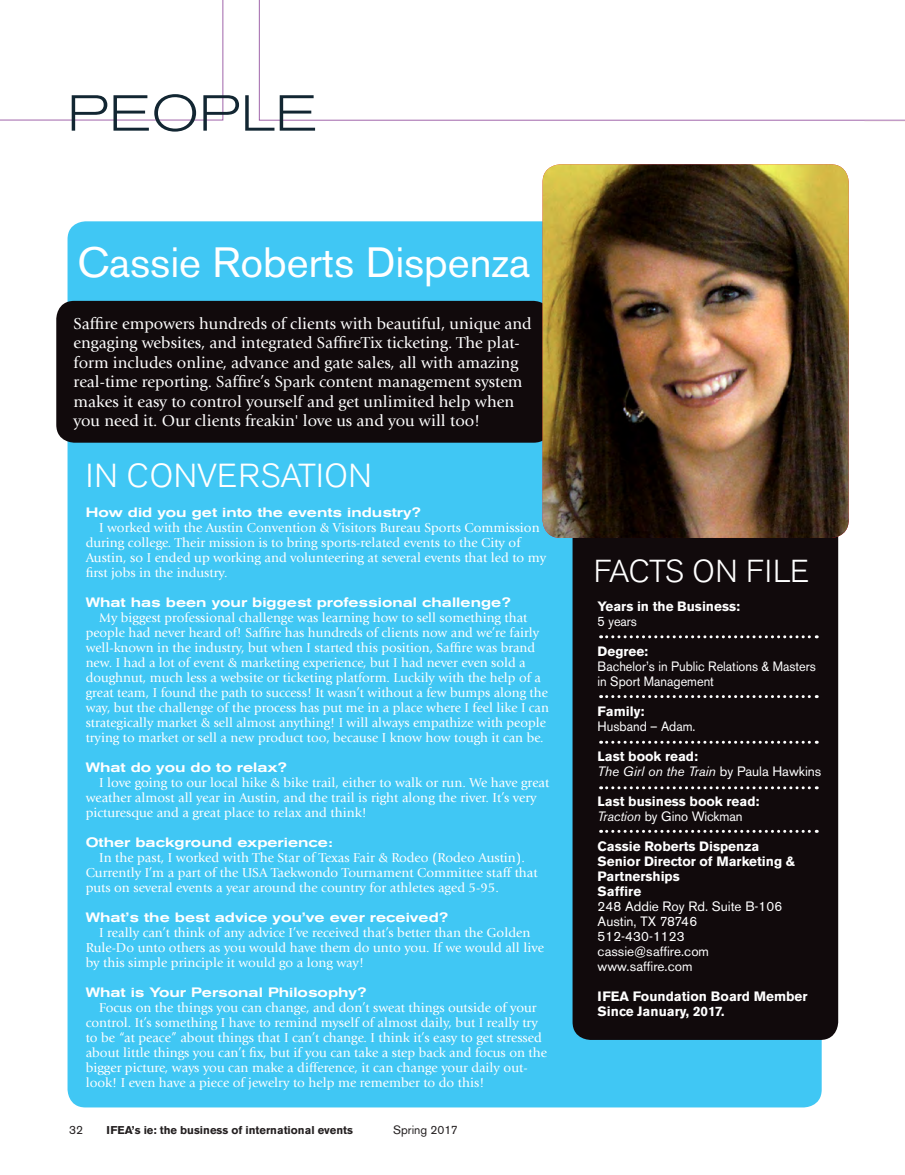
<style>
.page{position:relative;width:905px;height:1175px;background:#fff}
.page>*{position:absolute;margin:0;border:0;box-sizing:border-box;transform-origin:0 0}
.Body_Text{font:300 expanded 50.1px "Akzidenz Grotesk BE";letter-spacing:.02em;color:#122632}
.Body_Text-2{font:42px "Akzidenz Grotesk BE";color:#fff}
.Body_Text-3{font:300 33px "Akzidenz Grotesk BE";letter-spacing:.02em;color:#fff}
.Body_Text-4{font:300 31.5px "Akzidenz Grotesk BE";letter-spacing:-.02em;color:#fff}
.Body_Text_No_Indent{font:16.5px/19.5px "Giovanni";color:#fff}
.Body_Text_Reverse_94{font:13.5px/15px "Giovanni";color:#fff}
.Headline_1{font:500 expanded 13.5px "Akzidenz Grotesk BE";color:#fff}
.t1{font:700 13.5px/15px "Akzidenz Grotesk BE";color:#fff}
.t2{font:13.5px/15px "Akzidenz Grotesk BE";color:#fff}
.t3{font:13.5px/15px "Akzidenz Grotesk BE";color:#fff;scale:.94 1}
.t4{font:italic 13.5px "Akzidenz Grotesk BE";color:#fff}
.t5{font:13.5px "Akzidenz Grotesk BE";color:#fff;scale:.96 1}
.t6{font:12px "Akzidenz Grotesk BE";color:#231f20}
.t7{font:700 11.25px "Akzidenz Grotesk BE";color:#231f20}
.s1{font-weight:400}
.s2{font-weight:700}
.s3{font-style:normal}
.s4{font-style:italic}
</style>
<div class="page">
<div style="left:68px;top:221px;width:753px;height:886px;background:#40c7f4;border-radius:18px"></div>
<div style="left:572px;top:433px;width:266px;height:607px;background:#110a0c;border-radius:18px"></div>
<div style="left:56px;top:301px;width:495px;height:141px;background:#110a0c;border-radius:18px"></div>
<svg style="left:600px;top:695px;width:217px;height:3px"></svg>
<svg style="left:600px;top:830px;width:217px;height:2px"></svg>
<svg style="left:600px;top:635px;width:217px;height:3px"></svg>
<img style="left:542px;top:164px;width:306px;height:374px">
<svg style="left:258px;top:0;width:605px;height:121px"></svg>
<svg style="left:0;top:0;width:224px;height:121px"></svg>
<svg style="left:600px;top:740px;width:217px;height:3px"></svg>
<svg style="left:600px;top:786px;width:217px;height:3px"></svg>
<svg style="left:863px;top:119px;width:41px;height:3px"></svg>
<p class="Body_Text" style="left:68px;top:85px;width:251px">PEOPLE</p>
<p class="Body_Text-2" style="left:78px;top:238px;width:454px">Cassie Roberts Dispenza</p>
<p class="Body_Text_No_Indent" style="left:74px;top:314px;width:460px">Saffire empowers hundreds of clients with beautiful, unique and engaging websites, and integrated SaffireTix ticketing. The plat&shy;form includes online, advance and gate sales, all with amazing real-time reporting. Saffire’s Spark content management system makes it easy to control yourself and get unlimited help when you need it. Our clients freakin' love us and you will too!</p>
<p class="Body_Text-3" style="left:86px;top:457px;width:288px">IN CONVERSATION</p>
<p class="Headline_1" style="left:86px;top:504px;width:337px">How did you get into the events industry?</p>
<p class="Body_Text_Reverse_94" style="left:86px;top:520px;width:462px;text-indent:14px">I worked with the Austin Convention &amp; Visitors Bureau Sports Commission during college. Their mission is to bring sports-related events to the City of Austin, so I ended up working and volunteering at several events that led to my first jobs in the industry.</p>
<p class="Headline_1" style="left:86px;top:594px;width:426px">What has been your biggest professional challenge?</p>
<p class="Body_Text_Reverse_94" style="left:86px;top:610px;width:465px;text-indent:13px">My biggest professional challenge was learning how to sell something that people had never heard of! Saffire has hundreds of clients now and we’re fairly well-known in the industry, but when I started this position, Saffire was brand new. I had a lot of event &amp; marketing experience, but I had never even sold a doughnut, much less a website or ticketing platform. Luckily with the help of a great team, I found the path to success! It wasn’t without a few bumps along the way, but the challenge of the process has put me in a place where I feel like I can strategically market &amp; sell almost anything! I will always empathize with people trying to market or sell a new product too, because I know how tough it can be.</p>
<p class="Headline_1" style="left:86px;top:759px;width:203px">What do you do to relax?</p>
<p class="Body_Text_Reverse_94" style="left:86px;top:775px;width:465px;text-indent:14px">I love going to our local hike &amp; bike trail, either to walk or run. We have great weather almost all year in Austin, and the trail is right along the river. It’s very picturesque and a great place to relax and think!</p>
<p class="Headline_1" style="left:86px;top:834px;width:248px">Other background experience:</p>
<p class="Body_Text_Reverse_94" style="left:86px;top:850px;width:453px;text-indent:14px">In the past, I worked with The Star of Texas Fair &amp; Rodeo (Rodeo Austin).<br>Currently I’m a part of the USA Taekwondo Tournament Committee staff that puts on several events a year around the country for athletes aged 5-95.</p>
<p class="Headline_1" style="left:86px;top:909px;width:364px">What’s the best advice you’ve ever received?</p>
<p class="Body_Text_Reverse_94" style="left:86px;top:925px;width:459px;text-indent:14px">I really can’t think of any advice I’ve received that’s better than the Golden<br>Rule-Do unto others as you would have them do unto you. If we would all live by this simple principle it would go a long way!</p>
<p class="Headline_1" style="left:86px;top:984px;width:282px">What is Your Personal Philosophy?</p>
<p class="Body_Text_Reverse_94" style="left:86px;top:1000px;width:463px;text-indent:14px">Focus on the things you can change, and don’t sweat things outside of your control. It’s something I have to remind myself of almost daily, but I really try to be “at peace” about things that I can’t change. I think it’s easy to get stressed about little things you can’t fix, but if you can take a step back and focus on the bigger picture, ways you can make a difference, it can change your daily out&shy;look! I even have a piece of jewelry to help me remember to do this!</p>
<p class="t6" style="left:69px;top:1123px;width:15px">32</p>
<p class="t7" style="left:107px;top:1124px;width:248px">IFEA’s ie: the business of international events</p>
<p class="t6" style="left:393px;top:1123px;width:66px">Spring 2017</p>
<p class="Body_Text-4" style="left:594px;top:553px;width:217px">FACTS ON FILE</p>
<p class="t1" style="left:597px;top:599px;width:144px">Years in the Business:<br><span class="s1">5 years</span></p>
<p class="t3" style="left:597px;top:643px;width:234px"><span class="s2">Degree:<br></span>Bachelor’s in Public Relations &amp; Masters in Sport Management</p>
<p class="t3" style="left:597px;top:703px;width:106px"><span class="s2">Family:<br></span>Husband – Adam.</p>
<p class="t1" style="left:597px;top:749px;width:102px">Last book read:</p>
<p class="t4" style="left:597px;top:763px;width:225px">The Girl on the Train <span class="s3">by Paula Hawkins</span></p>
<p class="t1" style="left:597px;top:794px;width:163px">Last business book read:</p>
<p class="t5" style="left:597px;top:808px;width:153px"><span class="s4">Traction</span> by Gino Wickman</p>
<p class="t1" style="left:597px;top:839px;width:199px">Cassie Roberts Dispenza<br>Senior Director of Marketing &amp;<br>Partnerships</p>
<p class="t2" style="left:597px;top:883px;width:186px"><span class="s2">Saffire<br></span>248 Addie Roy Rd. Suite B-106</p>
<p class="t2" style="left:597px;top:913px;width:113px">Austin, TX 78746<br>512-430-1123 cassie@saffire.com www.saffire.com</p>
<p class="t1" style="left:597px;top:989px;width:211px">IFEA Foundation Board Member<br>Since January, 2017.</p>
</div>
